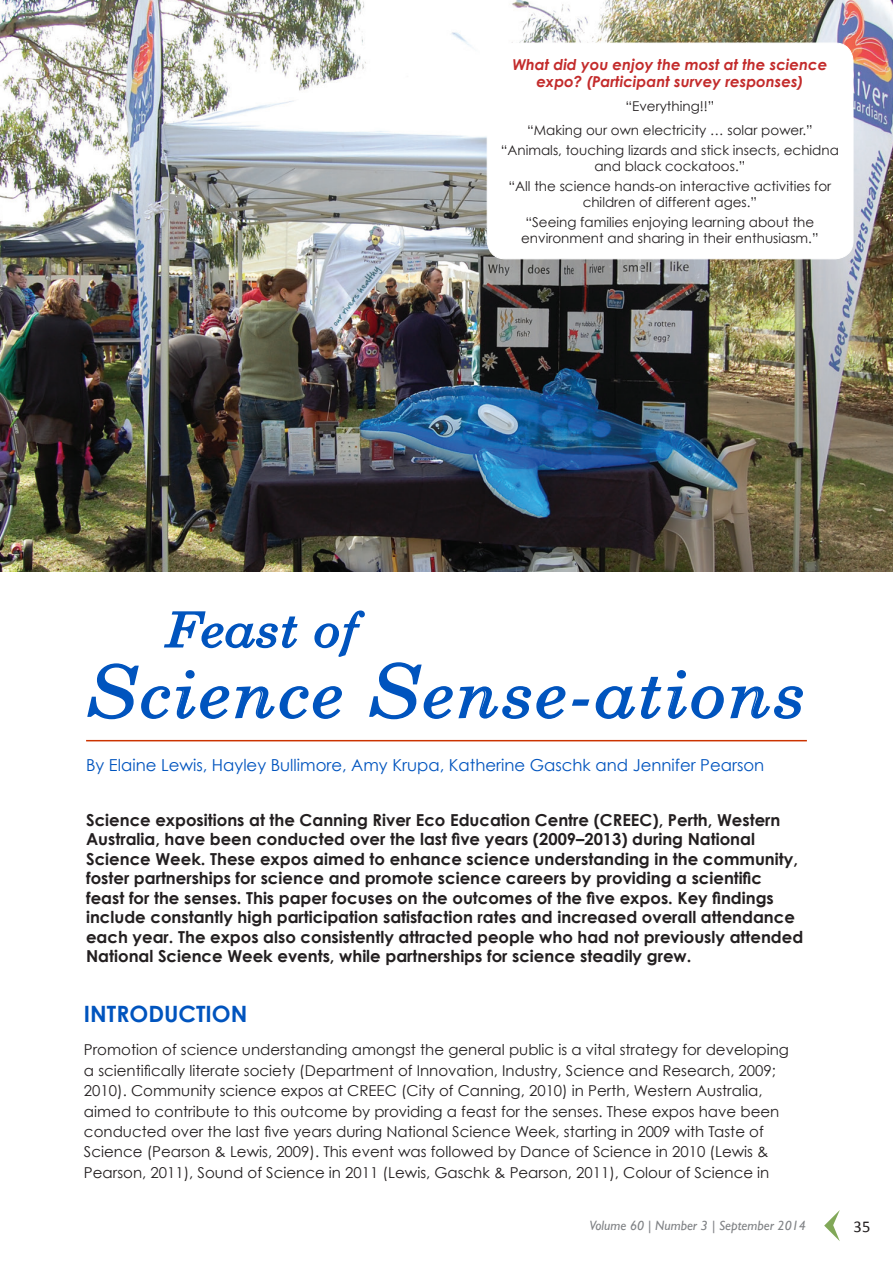
<style>
.page{position:relative;width:893px;height:1263px;background:#fff}
.page>*{position:absolute;margin:0;border:0;box-sizing:border-box;transform-origin:0 0}
.Level_1_heading{font:italic 64.5px "Century Schoolbook";letter-spacing:.03em;color:#0054be;scale:1.1 1}
.Level_1_heading-2{font:italic 48px "Century Schoolbook";letter-spacing:.01em;color:#0054be;scale:1.1 1}
.Lv_2_heading{font:700 22.5px "Century Gothic";color:#0054be}
.Abstract{font:700 16.5px/19.5px "Century Gothic";color:#231f20}
.By_line{font:16.5px "Century Gothic";color:#0054be}
.t1{font:16.5px "Calibri";color:#231f20}
.Body{font:15px/20.4px "Century Gothic";color:#231f20}
.Body-2{font:italic 700 15px/16.5px "Century Gothic";color:#c32b2b;text-align:center}
.Body-3{font:13.5px/15.8px "Century Gothic";color:#231f20;text-align:center}
.t2{font:italic 13.5px "Gill Sans";color:#808285}
.s1{font-size:72px}
.s2{font-size:73.5px}
</style>
<div class="page">
<svg style="left:824px;top:1210px;width:16px;height:31px"></svg>
<img style="left:0;top:0;width:893px;height:572px">
<hr style="left:86px;top:740px;width:721px;height:1px;background:#c30">
<svg style="left:87px;top:610px;width:716px;height:110px"></svg>
<div style="left:487px;top:43px;width:366px;height:216px;background:#fff;border-radius:18px"></div>
<div style="left:487px;top:43px;width:366px;height:216px;border:1px solid #fff;border-radius:18px"></div>
<p class="Body-2" style="left:512px;top:56px;width:316px">What did you enjoy the most at the science expo? (Participant survey responses)</p>
<p class="Body-3" style="left:625px;top:98px;width:90px">“Everything!!”</p>
<p class="Body-3" style="left:527px;top:122px;width:287px">“Making our own electricity … solar power.”</p>
<p class="Body-3" style="left:501px;top:142px;width:340px">“Animals, touching lizards and stick insects, echidna and black cockatoos.”</p>
<p class="Body-3" style="left:508px;top:178px;width:324px">“All the science hands-on interactive activities for children of different ages.”</p>
<p class="Body-3" style="left:521px;top:214px;width:299px">“Seeing families enjoying learning about the environment and sharing in their enthusiasm.”</p>
<p class="Level_1_heading-2" style="left:165px;top:600px;width:177px">Feast of</p>
<p class="Level_1_heading" style="left:84px;top:655px;width:656px"><span class="s1">S</span>cience <span class="s2">S</span>ense-ations</p>
<p class="By_line" style="left:86px;top:755px;width:680px">By Elaine Lewis, Hayley Bullimore, Amy Krupa, Katherine Gaschk and Jennifer Pearson</p>
<p class="Abstract" style="left:86px;top:810px;width:719px">Science expositions at the Canning River Eco Education Centre (CREEC), Perth, Western Australia, have been conducted over the last five years (2009–2013) during National Science Week. These expos aimed to enhance science understanding in the community, foster partnerships for science and promote science careers by providing a scientific feast for the senses. This paper focuses on the outcomes of the five expos. Key findings include constantly high participation satisfaction rates and increased overall attendance each year. The expos also consistently attracted people who had not previously attended National Science Week events, while partnerships for science steadily grew.</p>
<p class="Lv_2_heading" style="left:84px;top:999px;width:165px">INTRODUCTION</p>
<p class="Body" style="left:84px;top:1039px;width:707px">Promotion of science understanding amongst the general public is a vital strategy for developing a scientifically literate society (Department of Innovation, Industry, Science and Research, 2009; 2010). Community science expos at CREEC (City of Canning, 2010) in Perth, Western Australia, aimed to contribute to this outcome by providing a feast for the senses. These expos have been conducted over the last five years during National Science Week, starting in 2009 with Taste of Science (Pearson &amp; Lewis, 2009). This event was followed by Dance of Science in 2010 (Lewis &amp; Pearson, 2011), Sound of Science in 2011 (Lewis, Gaschk &amp; Pearson, 2011), Colour of Science in</p>
<p class="t2" style="left:590px;top:1218px;width:218px">Volume 60 | Number 3 | September 2014</p>
<p class="t1" style="left:853px;top:1216px;width:19px">35</p>
</div>
